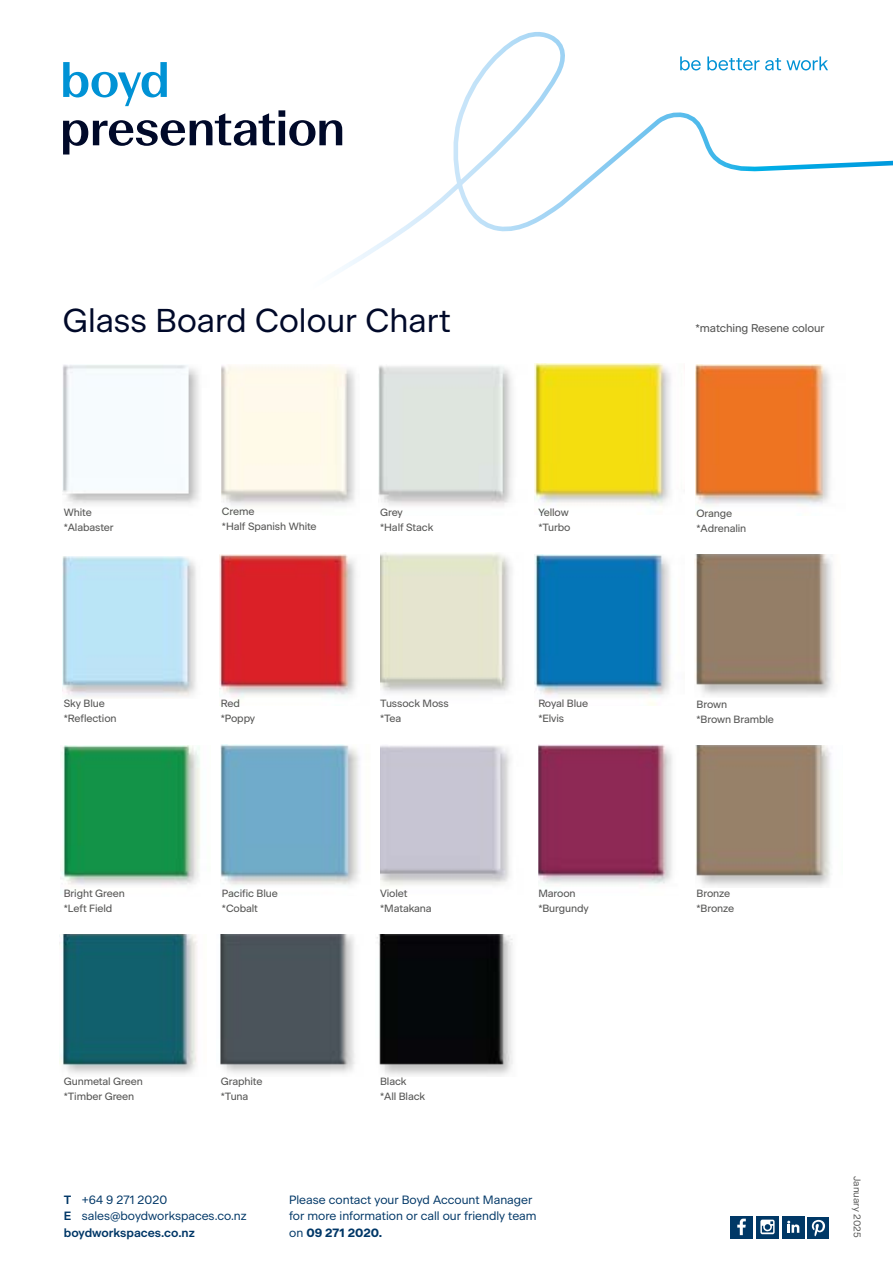
<style>
.page{position:relative;width:893px;height:1263px;background:#fff}
.page>*{position:absolute;margin:0;border:0;box-sizing:border-box;transform-origin:0 0}
.t1{font:33px "Beausite Classic Clear";color:#000929}
.t2{font:12px/16.5px "Beausite Classic Clear";color:#003767}
.t3{font:600 12px "Beausite Classic";color:#003767}
.t4{font:700 12px "Beausite Classic";color:#003767}
.t5{font:11.25px "Beausite Classic";letter-spacing:-.01em;color:#575756}
.t6{font:10.5px/15px "Beausite Classic";letter-spacing:-.01em;color:#575756}
.t7{font:9.75px "Beausite Classic Clear";color:#575756}
.s1{font-family:"Beausite Classic";font-weight:600}
.s2{font-family:"Beausite Classic Clear";font-weight:400}
</style>
<div class="page">
<svg style="left:63px;top:62px;width:247px;height:92px"></svg>
<svg style="left:310px;top:32px;width:583px;height:242px"></svg>
<img style="left:63px;top:365px;width:137px;height:140px">
<img style="left:63px;top:556px;width:133px;height:141px">
<img style="left:378px;top:365px;width:134px;height:141px">
<img style="left:221px;top:745px;width:139px;height:141px">
<img style="left:535px;top:555px;width:136px;height:151px">
<img style="left:61px;top:745px;width:139px;height:141px">
<img style="left:695px;top:364px;width:135px;height:151px">
<img style="left:535px;top:364px;width:136px;height:142px">
<img style="left:220px;top:555px;width:136px;height:142px">
<img style="left:538px;top:744px;width:134px;height:141px">
<img style="left:694px;top:555px;width:139px;height:141px">
<img style="left:695px;top:745px;width:136px;height:142px">
<img style="left:60px;top:934px;width:137px;height:140px">
<img style="left:220px;top:934px;width:135px;height:139px">
<img style="left:377px;top:934px;width:136px;height:142px">
<img style="left:222px;top:365px;width:133px;height:142px">
<img style="left:380px;top:553px;width:132px;height:141px">
<img style="left:380px;top:745px;width:131px;height:141px">
<div style="left:808px;top:1217px;width:21px;height:21px;background:#003866"></div>
<svg style="left:812px;top:1220px;width:13px;height:16px"></svg>
<div style="left:731px;top:1216px;width:22px;height:22px;background:#003866"></div>
<div style="left:756px;top:1216px;width:22px;height:22px;background:#003866"></div>
<svg style="left:737px;top:1219px;width:9px;height:16px"></svg>
<svg style="left:760px;top:1219px;width:15px;height:15px"></svg>
<svg style="left:762px;top:1221px;width:11px;height:11px"></svg>
<div style="left:782px;top:1216px;width:22px;height:22px;background:#003866"></div>
<svg style="left:787px;top:1221px;width:12px;height:12px"></svg>
<h1 class="t1" style="left:63px;top:296px;width:389px">Glass Board Colour Chart</h1>
<p class="t5" style="left:696px;top:319px;width:131px">*matching Resene colour</p>
<p class="t6" style="left:64px;top:504px;width:51px">White *Alabaster</p>
<p class="t6" style="left:222px;top:503px;width:96px">Creme<br>*Half Spanish White</p>
<p class="t6" style="left:380px;top:504px;width:55px">Grey<br>*Half Stack</p>
<p class="t6" style="left:538px;top:504px;width:34px">Yellow *Turbo</p>
<p class="t6" style="left:696px;top:505px;width:51px">Orange *Adrenalin</p>
<p class="t6" style="left:64px;top:694px;width:54px">Sky Blue *Reflection</p>
<p class="t6" style="left:221px;top:694px;width:36px">Red *Poppy</p>
<p class="t6" style="left:380px;top:694px;width:70px">Tussock Moss *Tea</p>
<p class="t6" style="left:538px;top:694px;width:51px">Royal Blue *Elvis</p>
<p class="t6" style="left:696px;top:696px;width:79px">Brown<br>*Brown Bramble</p>
<p class="t6" style="left:64px;top:885px;width:63px">Bright Green *Left Field</p>
<p class="t6" style="left:222px;top:885px;width:57px">Pacific Blue *Cobalt</p>
<p class="t6" style="left:380px;top:885px;width:53px">Violet *Matakana</p>
<p class="t6" style="left:538px;top:885px;width:52px">Maroon *Burgundy</p>
<p class="t6" style="left:696px;top:885px;width:39px">Bronze *Bronze</p>
<p class="t6" style="left:64px;top:1073px;width:81px">Gunmetal Green *Timber Green</p>
<p class="t6" style="left:221px;top:1073px;width:43px">Graphite *Tuna</p>
<p class="t6" style="left:380px;top:1073px;width:47px">Black *All Black</p>
<p class="t2" style="left:64px;top:1190px;width:184px"><span class="s1">T</span> +64 9 271 2020<br><span class="s1">E</span> sales@boydworkspaces.co.nz</p>
<p class="t3" style="left:64px;top:1223px;width:133px">boydworkspaces.co.nz</p>
<p class="t2" style="left:289px;top:1190px;width:249px">Please contact your Boyd Account Manager for more information or call our friendly team</p>
<p class="t4" style="left:289px;top:1223px;width:95px"><span class="s2">on</span> 09 271 2020.</p>
<p class="t7" style="left:864px;top:1176px;width:63px;rotate:90deg">January 2025</p>
</div>
